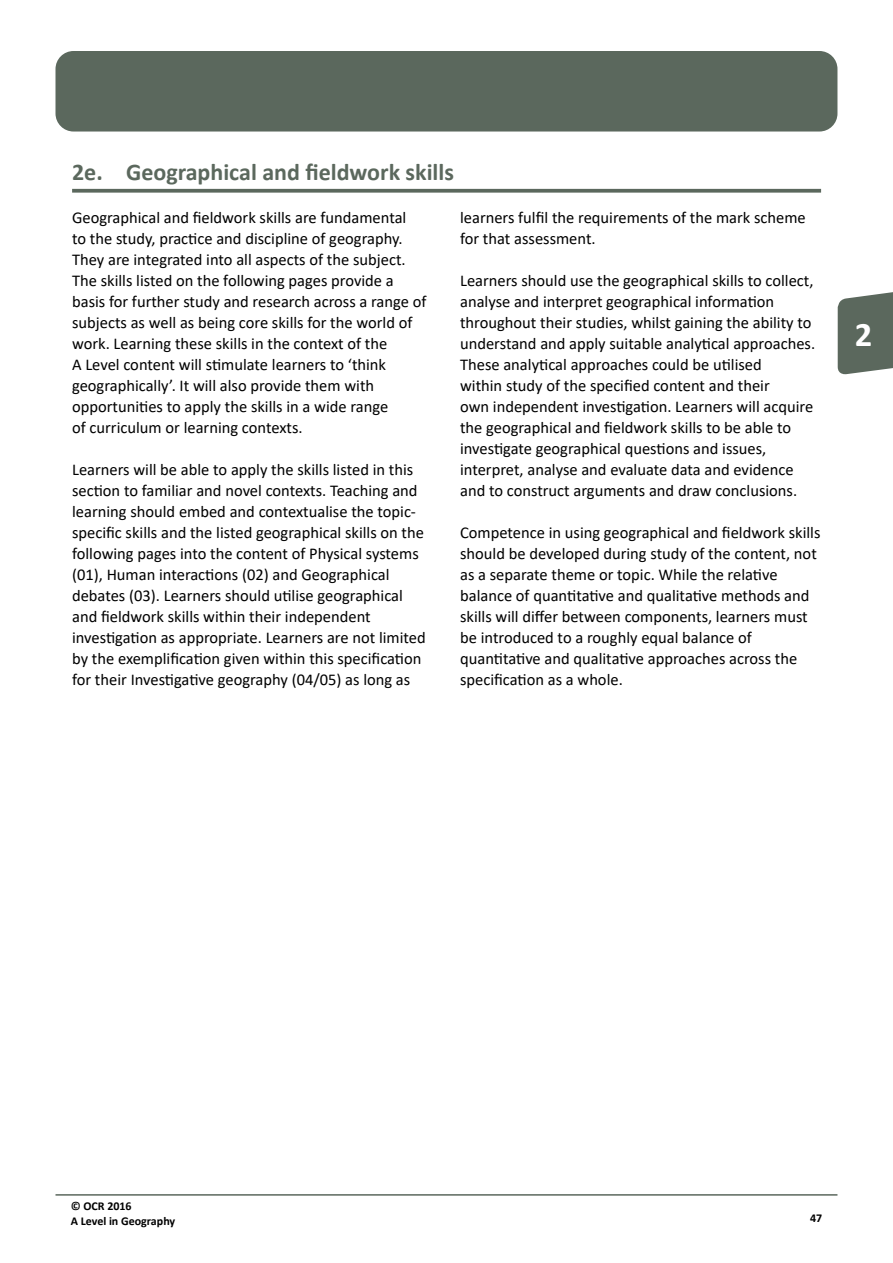
<style>
.page{position:relative;width:893px;height:1263px;background:#fff}
.page>*{position:absolute;margin:0;border:0;box-sizing:border-box;transform-origin:0 0}
.t1{font:700 34.5px "Calibri";color:#fff}
.HA{font:700 24px "Calibri";color:#5b685d}
.MTG{font:16.5px/21px "Calibri";color:#000}
.MT{font:16.5px/21px "Calibri";color:#000}
.t2{font:700 12px/15px "Calibri";color:#000}
</style>
<div class="page">
<svg style="left:838px;top:292px;width:55px;height:83px;background:#6a756b"></svg>
<div style="left:56px;top:51px;width:781px;height:81px;background:#5b685d;border-radius:18px"></div>
<hr style="left:56px;top:1194px;width:781px;height:1px;background:#5b685d">
<svg style="left:72px;top:189px;width:749px;height:4px;background:#6a766c"></svg>
<p class="HA" style="left:72px;top:155px;width:383px">2e. Geographical and fieldwork skills</p>
<p class="MT" style="left:72px;top:207px;width:356px">Geographical and fieldwork skills are fundamental<br>to the study, practice and discipline of geography.<br>They are integrated into all aspects of the subject.<br>The skills listed on the following pages provide a basis for further study and research across a range of subjects as well as being core skills for the world of work. Learning these skills in the context of the<br>A Level content will stimulate learners to ‘think geographically’. It will also provide them with opportunities to apply the skills in a wide range<br>of curriculum or learning contexts.</p>
<p class="MTG" style="left:72px;top:459px;width:355px">Learners will be able to apply the skills listed in this section to familiar and novel contexts. Teaching and learning should embed and contextualise the topic&shy;specific skills and the listed geographical skills on the following pages into the content of Physical systems (01), Human interactions (02) and Geographical debates (03). Learners should utilise geographical and fieldwork skills within their independent investigation as appropriate. Learners are not limited by the exemplification given within this specification for their Investigative geography (04/05) as long as</p>
<p class="MTG" style="left:460px;top:207px;width:347px">learners fulfil the requirements of the mark scheme for that assessment.</p>
<p class="MTG" style="left:460px;top:270px;width:357px">Learners should use the geographical skills to collect, analyse and interpret geographical information throughout their studies, whilst gaining the ability to understand and apply suitable analytical approaches.<br>These analytical approaches could be utilised<br>within study of the specified content and their<br>own independent investigation. Learners will acquire the geographical and fieldwork skills to be able to investigate geographical questions and issues, interpret, analyse and evaluate data and evidence and to construct arguments and draw conclusions.</p>
<p class="MTG" style="left:460px;top:522px;width:362px">Competence in using geographical and fieldwork skills should be developed during study of the content, not as a separate theme or topic. While the relative balance of quantitative and qualitative methods and skills will differ between components, learners must be introduced to a roughly equal balance of quantitative and qualitative approaches across the specification as a whole.</p>
<h1 class="t1" style="left:855px;top:310px;width:19px">2</h1>
<p class="t2" style="left:71px;top:1198px;width:106px">© OCR 2016<br>A Level in Geography</p>
<p class="t2" style="left:810px;top:1210px;width:14px">47</p>
</div>
